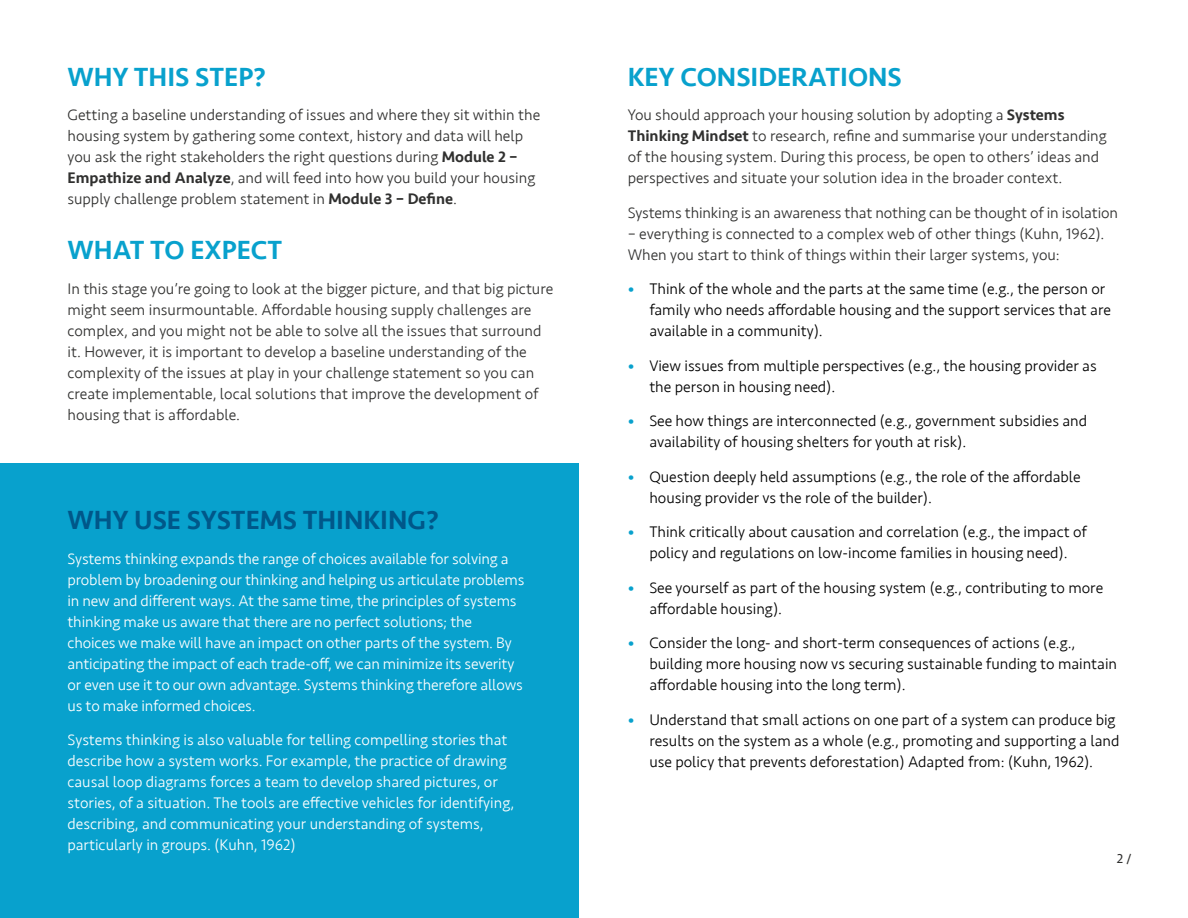
<style>
.page{position:relative;width:1188px;height:918px;background:#fff}
.page>*{position:absolute;margin:0;border:0;box-sizing:border-box;transform-origin:0 0}
.t1{font:500 27px "Seravek";color:#08a1cd}
.t2{font:500 27px "Seravek";color:#005789}
.t3{font:300 15.75px/21px "Seravek";color:#30302f}
.t4{font:300 15.75px/21px "Seravek";color:#000}
.t5{font:300 15.75px/21px "Seravek";letter-spacing:-.01em;color:#fff}
.t6{font:13.5px "Seravek";color:#30302f}
.s1{font-weight:500}
.s2{font-weight:500;color:#08a1cd}
</style>
<div class="page">
<div style="left:0;top:463px;width:579px;height:455px;background:#08a1cd"></div>
<h1 class="t1" style="left:68px;top:60px;width:200px">WHY THIS STEP?</h1>
<p class="t3" style="left:68px;top:105px;width:474px">Getting a baseline understanding of issues and where they sit within the housing system by gathering some context, history and data will help you ask the right stakeholders the right questions during <span class="s1">Module 2 – Empathize and Analyze</span>, and will feed into how you build your housing supply challenge problem statement in <span class="s1">Module 3 – Define</span>.</p>
<h1 class="t1" style="left:68px;top:233px;width:216px">WHAT TO EXPECT</h1>
<p class="t3" style="left:68px;top:278px;width:487px">In this stage you’re going to look at the bigger picture, and that big picture might seem insurmountable. Affordable housing supply challenges are complex, and you might not be able to solve all the issues that surround it. However, it is important to develop a baseline understanding of the complexity of the issues at play in your challenge statement so you can create implementable, local solutions that improve the development of housing that is affordable.</p>
<h1 class="t2" style="left:68px;top:504px;width:373px">WHY USE SYSTEMS THINKING?</h1>
<p class="t5" style="left:68px;top:548px;width:459px">Systems thinking expands the range of choices available for solving a problem by broadening our thinking and helping us articulate problems in new and different ways. At the same time, the principles of systems thinking make us aware that there are no perfect solutions; the<br>choices we make will have an impact on other parts of the system. By anticipating the impact of each trade-off, we can minimize its severity or even use it to our own advantage. Systems thinking therefore allows us to make informed choices.</p>
<p class="t5" style="left:68px;top:730px;width:448px">Systems thinking is also valuable for telling compelling stories that describe how a system works. For example, the practice of drawing causal loop diagrams forces a team to develop shared pictures, or stories, of a situation. The tools are effective vehicles for identifying, describing, and communicating your understanding of systems, particularly in groups. (Kuhn, 1962)</p>
<h1 class="t1" style="left:628px;top:60px;width:276px">KEY CONSIDERATIONS</h1>
<p class="t3" style="left:628px;top:105px;width:480px">You should approach your housing solution by adopting a <span class="s1">Systems Thinking Mindset</span> to research, refine and summarise your understanding of the housing system. During this process, be open to others’ ideas and perspectives and situate your solution idea in the broader context.</p>
<p class="t3" style="left:628px;top:202px;width:492px">Systems thinking is an awareness that nothing can be thought of in isolation</p>
<p class="t3" style="left:628px;top:223px;width:478px">– everything is connected to a complex web of other things (Kuhn, 1962).<br>When you start to think of things within their larger systems, you:</p>
<p class="t4" style="left:649px;top:279px;width:463px;text-indent:-22px"><span class="s2">•</span> Think of the whole and the parts at the same time (e.g., the person or family who needs affordable housing and the support services that are available in a community).</p>
<p class="t4" style="left:649px;top:355px;width:449px;text-indent:-22px"><span class="s2">•</span> View issues from multiple perspectives (e.g., the housing provider as the person in housing need).</p>
<p class="t4" style="left:649px;top:411px;width:439px;text-indent:-22px"><span class="s2">•</span> See how things are interconnected (e.g., government subsidies and availability of housing shelters for youth at risk).</p>
<p class="t4" style="left:649px;top:466px;width:433px;text-indent:-22px"><span class="s2">•</span> Question deeply held assumptions (e.g., the role of the affordable housing provider vs the role of the builder).</p>
<p class="t4" style="left:628px;top:522px;width:461px;text-align:center"><span class="s2">•</span> Think critically about causation and correlation (e.g., the impact of policy and regulations on low-income families in housing need).</p>
<p class="t4" style="left:649px;top:577px;width:455px;text-indent:-22px"><span class="s2">•</span> See yourself as part of the housing system (e.g., contributing to more affordable housing).</p>
<p class="t4" style="left:649px;top:633px;width:469px;text-indent:-22px"><span class="s2">•</span> Consider the long- and short-term consequences of actions (e.g., building more housing now vs securing sustainable funding to maintain affordable housing into the long term).</p>
<p class="t4" style="left:649px;top:709px;width:472px;text-indent:-22px"><span class="s2">•</span> Understand that small actions on one part of a system can produce big results on the system as a whole (e.g., promoting and supporting a land use policy that prevents deforestation) Adapted from: (Kuhn, 1962).</p>
<p class="t6" style="left:1117px;top:848px;width:16px">2 /</p>
</div>
